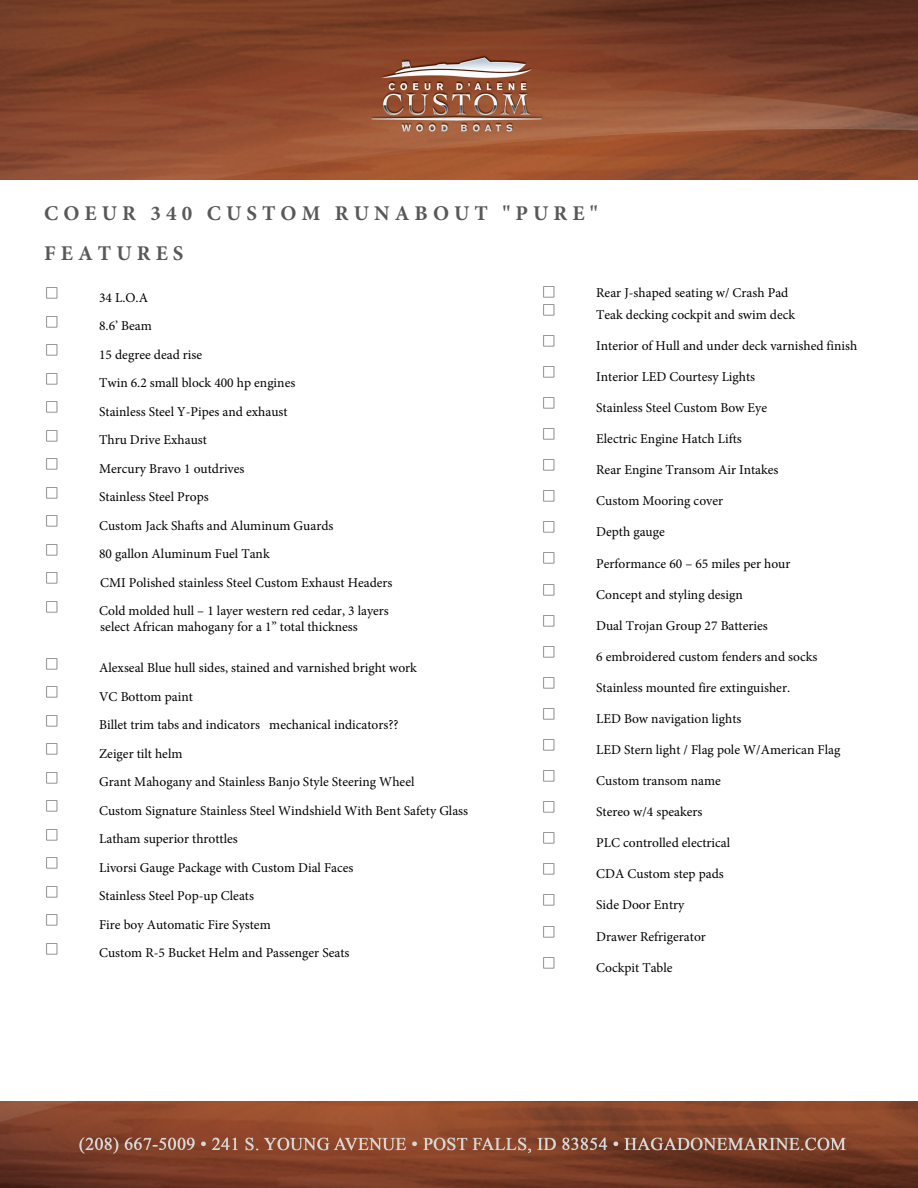
<style>
.page{position:relative;width:918px;height:1188px;background:#fff}
.page>*{position:absolute;margin:0;border:0;box-sizing:border-box;transform-origin:0 0}
.t1{font:700 21px/40.2px "Minion Pro";letter-spacing:.24em;color:#57585a}
.t2{font:13.5px/15.5px "Minion Pro";color:#000}
.t3{font:13.5px "Koz Min Pr 6 N";color:#000}
</style>
<div class="page">
<img style="left:0;top:0;width:917px;height:180px">
<img style="left:0;top:1101px;width:918px;height:87px">
<p class="t1" style="left:44px;top:192px;width:555px">COEUR 340 CUSTOM RUNABOUT "PURE"<br>FEATURES</p>
<p class="t3" style="left:45px;top:286px;width:15px">□</p>
<p class="t2" style="left:99px;top:290px;width:50px">34 L.O.A</p>
<p class="t3" style="left:45px;top:314px;width:15px">□</p>
<p class="t2" style="left:99px;top:318px;width:54px">8.6’ Beam</p>
<p class="t3" style="left:45px;top:343px;width:15px">□</p>
<p class="t2" style="left:99px;top:347px;width:105px">15 degree dead rise</p>
<p class="t3" style="left:45px;top:371px;width:15px">□</p>
<p class="t2" style="left:99px;top:375px;width:198px">Twin 6.2 small block 400 hp engines</p>
<p class="t3" style="left:45px;top:400px;width:15px">□</p>
<p class="t2" style="left:99px;top:404px;width:190px">Stainless Steel Y-Pipes and exhaust</p>
<p class="t3" style="left:45px;top:428px;width:15px">□</p>
<p class="t2" style="left:99px;top:432px;width:109px">Thru Drive Exhaust</p>
<p class="t3" style="left:45px;top:457px;width:15px">□</p>
<p class="t2" style="left:99px;top:461px;width:147px">Mercury Bravo 1 outdrives</p>
<p class="t3" style="left:45px;top:485px;width:15px">□</p>
<p class="t2" style="left:99px;top:489px;width:111px">Stainless Steel Props</p>
<p class="t3" style="left:45px;top:514px;width:15px">□</p>
<p class="t2" style="left:99px;top:518px;width:236px">Custom Jack Shafts and Aluminum Guards</p>
<p class="t3" style="left:45px;top:542px;width:15px">□</p>
<p class="t2" style="left:99px;top:546px;width:172px">80 gallon Aluminum Fuel Tank</p>
<p class="t3" style="left:45px;top:571px;width:15px">□</p>
<p class="t2" style="left:100px;top:575px;width:294px">CMI Polished stainless Steel Custom Exhaust Headers</p>
<p class="t3" style="left:45px;top:599px;width:15px">□</p>
<p class="t2" style="left:99px;top:603px;width:291px">Cold molded hull – 1 layer western red cedar, 3 layers select African mahogany for a 1” total thickness</p>
<p class="t3" style="left:45px;top:656px;width:15px">□</p>
<p class="t2" style="left:99px;top:660px;width:319px">Alexseal Blue hull sides, stained and varnished bright work</p>
<p class="t3" style="left:45px;top:685px;width:15px">□</p>
<p class="t2" style="left:99px;top:689px;width:95px">VC Bottom paint</p>
<p class="t3" style="left:45px;top:713px;width:15px">□</p>
<p class="t2" style="left:99px;top:717px;width:301px">Billet trim tabs and indicators mechanical indicators??</p>
<p class="t3" style="left:45px;top:742px;width:15px">□</p>
<p class="t2" style="left:99px;top:746px;width:85px">Zeiger tilt helm</p>
<p class="t3" style="left:45px;top:770px;width:15px">□</p>
<p class="t2" style="left:99px;top:774px;width:317px">Grant Mahogany and Stainless Banjo Style Steering Wheel</p>
<p class="t3" style="left:45px;top:799px;width:15px">□</p>
<p class="t2" style="left:99px;top:803px;width:371px">Custom Signature Stainless Steel Windshield With Bent Safety Glass</p>
<p class="t3" style="left:45px;top:827px;width:15px">□</p>
<p class="t2" style="left:99px;top:831px;width:140px">Latham superior throttles</p>
<p class="t3" style="left:45px;top:856px;width:15px">□</p>
<p class="t2" style="left:99px;top:860px;width:256px">Livorsi Gauge Package with Custom Dial Faces</p>
<p class="t3" style="left:45px;top:884px;width:15px">□</p>
<p class="t2" style="left:99px;top:888px;width:156px">Stainless Steel Pop-up Cleats</p>
<p class="t3" style="left:45px;top:913px;width:15px">□</p>
<p class="t2" style="left:99px;top:917px;width:173px">Fire boy Automatic Fire System</p>
<p class="t3" style="left:45px;top:941px;width:15px">□</p>
<p class="t2" style="left:99px;top:945px;width:252px">Custom R-5 Bucket Helm and Passenger Seats</p>
<p class="t3" style="left:542px;top:285px;width:15px">□</p>
<p class="t2" style="left:596px;top:285px;width:194px">Rear J-shaped seating w/ Crash Pad</p>
<p class="t3" style="left:542px;top:302px;width:15px">□</p>
<p class="t2" style="left:596px;top:307px;width:201px">Teak decking cockpit and swim deck</p>
<p class="t3" style="left:542px;top:333px;width:15px">□</p>
<p class="t2" style="left:596px;top:338px;width:263px">Interior of Hull and under deck varnished finish</p>
<p class="t3" style="left:542px;top:364px;width:15px">□</p>
<p class="t2" style="left:596px;top:369px;width:160px">Interior LED Courtesy Lights</p>
<p class="t3" style="left:542px;top:395px;width:15px">□</p>
<p class="t2" style="left:596px;top:400px;width:173px">Stainless Steel Custom Bow Eye</p>
<p class="t3" style="left:542px;top:427px;width:15px">□</p>
<p class="t2" style="left:596px;top:431px;width:147px">Electric Engine Hatch Lifts</p>
<p class="t3" style="left:542px;top:458px;width:15px">□</p>
<p class="t2" style="left:596px;top:462px;width:184px">Rear Engine Transom Air Intakes</p>
<p class="t3" style="left:542px;top:489px;width:15px">□</p>
<p class="t2" style="left:596px;top:493px;width:129px">Custom Mooring cover</p>
<p class="t3" style="left:542px;top:520px;width:15px">□</p>
<p class="t2" style="left:596px;top:524px;width:70px">Depth gauge</p>
<p class="t3" style="left:542px;top:551px;width:15px">□</p>
<p class="t2" style="left:596px;top:556px;width:196px">Performance 60 – 65 miles per hour</p>
<p class="t3" style="left:542px;top:582px;width:15px">□</p>
<p class="t2" style="left:596px;top:587px;width:148px">Concept and styling design</p>
<p class="t3" style="left:542px;top:613px;width:15px">□</p>
<p class="t2" style="left:596px;top:618px;width:173px">Dual Trojan Group 27 Batteries</p>
<p class="t3" style="left:542px;top:644px;width:15px">□</p>
<p class="t2" style="left:596px;top:649px;width:223px">6 embroidered custom fenders and socks</p>
<p class="t3" style="left:542px;top:675px;width:15px">□</p>
<p class="t2" style="left:596px;top:680px;width:195px">Stainless mounted fire extinguisher.</p>
<p class="t3" style="left:542px;top:706px;width:15px">□</p>
<p class="t2" style="left:596px;top:711px;width:147px">LED Bow navigation lights</p>
<p class="t3" style="left:542px;top:737px;width:15px">□</p>
<p class="t2" style="left:596px;top:742px;width:246px">LED Stern light / Flag pole W/American Flag</p>
<p class="t3" style="left:542px;top:769px;width:15px">□</p>
<p class="t2" style="left:596px;top:773px;width:126px">Custom transom name</p>
<p class="t3" style="left:542px;top:800px;width:15px">□</p>
<p class="t2" style="left:596px;top:804px;width:108px">Stereo w/4 speakers</p>
<p class="t3" style="left:542px;top:831px;width:15px">□</p>
<p class="t2" style="left:596px;top:835px;width:136px">PLC controlled electrical</p>
<p class="t3" style="left:542px;top:862px;width:15px">□</p>
<p class="t2" style="left:596px;top:866px;width:129px">CDA Custom step pads</p>
<p class="t3" style="left:542px;top:893px;width:15px">□</p>
<p class="t2" style="left:596px;top:898px;width:90px">Side Door Entry</p>
<p class="t3" style="left:542px;top:924px;width:15px">□</p>
<p class="t2" style="left:596px;top:929px;width:111px">Drawer Refrigerator</p>
<p class="t3" style="left:542px;top:955px;width:15px">□</p>
<p class="t2" style="left:596px;top:960px;width:78px">Cockpit Table</p>
</div>
